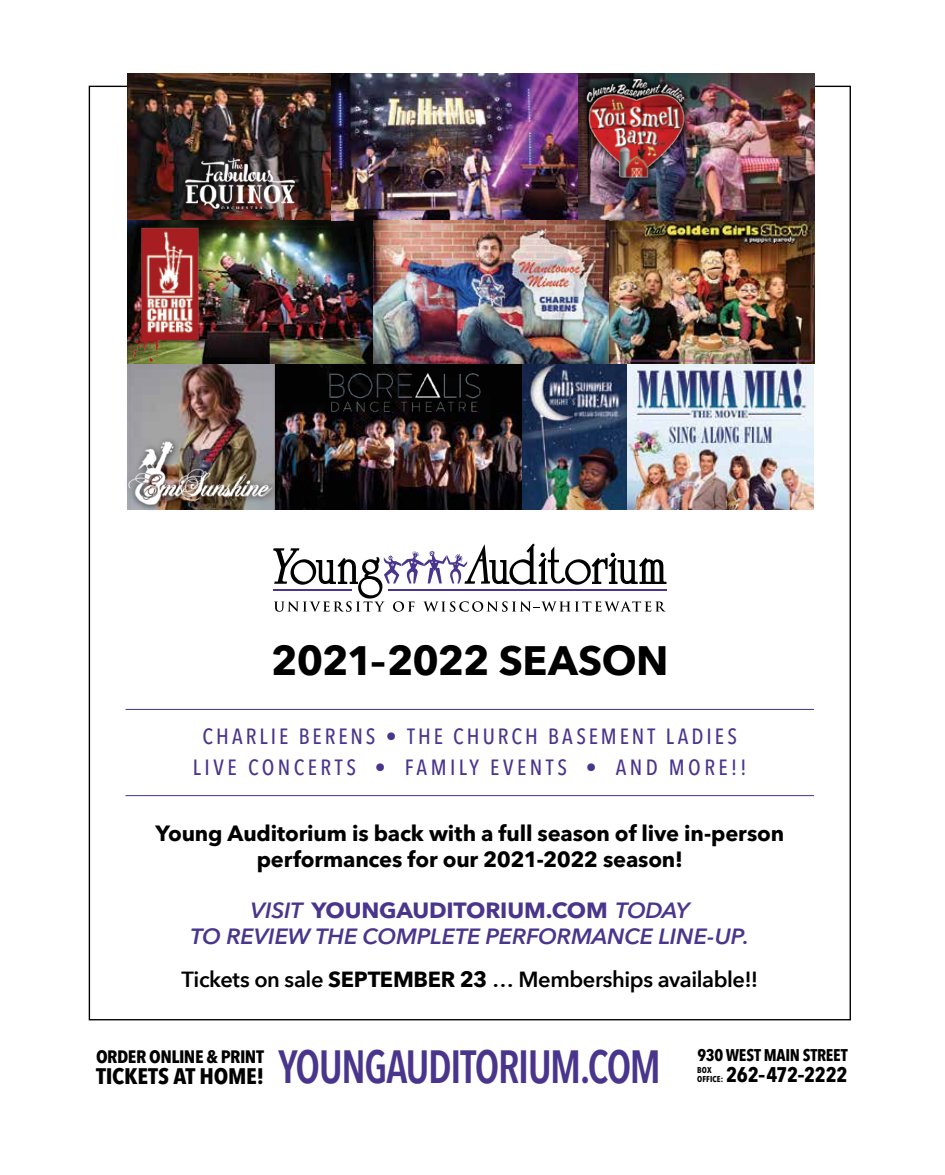
<style>
.page{position:relative;width:945px;height:1175px;background:#fff}
.page>*{position:absolute;margin:0;border:0;box-sizing:border-box;transform-origin:0 0}
.t1{font:600 condensed 46.2px "Avenir Next LT Pro";letter-spacing:-.03em;color:#4a358d;scale:.9 1}
.t2{font:700 40.95px "Avenir Next";letter-spacing:-.025em;color:#000}
.t3{font:700 condensed 22.35px "Avenir Next LT Pro";letter-spacing:-.01em;color:#000;scale:1.07 1}
.t4{font:700 21.9px/26px "Avenir Next LT Pro";letter-spacing:-.01em;color:#000;text-align:center}
.t5{font:500 condensed 21.9px/30px "Avenir Next LT Pro";letter-spacing:.145em;color:#4a358d;text-align:center}
.t6{font:italic 600 21.9px/26px "Avenir Next LT Pro";letter-spacing:-.005em;color:#4a358d;text-align:center;scale:1.04 1}
.t7{font:600 21.9px "Avenir Next";letter-spacing:-.02em;color:#000}
.t8{font:700 condensed 21px "Avenir Next LT Pro";letter-spacing:-.01em;color:#000}
.t9{font:700 condensed 17.85px "Avenir Next LT Pro";letter-spacing:-.025em;color:#000;scale:1.07 1}
.t10{font:700 condensed 16.8px "Avenir Next LT Pro";letter-spacing:-.02em;color:#000}
.t11{font:700 condensed 8.4px "Avenir Next LT Pro";letter-spacing:.015em;color:#000}
.s1{font-weight:700;font-style:normal}
.s2{font-weight:700}
</style>
<div class="page">
<hr style="left:126px;top:709px;width:688px;height:1px;background:#4a358d">
<hr style="left:126px;top:795px;width:688px;height:1px;background:#4a358d">
<img style="left:127px;top:364px;width:392px;height:145px">
<img style="left:519px;top:364px;width:295px;height:145px">
<img style="left:127px;top:73px;width:204px;height:147px">
<img style="left:127px;top:220px;width:687px;height:144px">
<img style="left:127px;top:227px;width:73px;height:135px">
<img style="left:331px;top:73px;width:483px;height:147px">
<img style="left:580px;top:73px;width:112px;height:112px">
<img style="left:587px;top:79px;width:99px;height:99px">
<img style="left:185px;top:157px;width:109px;height:51px">
<img style="left:323px;top:368px;width:162px;height:47px">
<div style="left:123px;top:436px;width:157px;height:76px;background:#000;opacity:.75"></div>
<img style="left:124px;top:439px;width:152px;height:68px">
<svg style="left:273px;top:543px;width:393px;height:68px"></svg>
<p class="t2" style="left:271px;top:625px;width:399px">2021–2022 SEASON</p>
<p class="t5" style="left:193px;top:721px;width:555px">CHARLIE BERENS • THE CHURCH BASEMENT LADIES<br>LIVE CONCERTS • FAMILY EVENTS • AND MORE!!</p>
<p class="t4" style="left:155px;top:820px;width:630px">Young Auditorium is back with a full season of live in-person performances for our 2021-2022 season!</p>
<p class="t6" style="left:191px;top:896px;width:538px">VISIT <span class="s1">YOUNGAUDITORIUM.COM</span> TODAY<br>TO REVIEW THE COMPLETE PERFORMANCE LINE-UP.</p>
<p class="t7" style="left:181px;top:960px;width:578px">Tickets on sale <span class="s2">SEPTEMBER 23</span> … Memberships available!!</p>
<p class="t9" style="left:96px;top:1046px;width:158px">ORDER ONLINE &amp; PRINT</p>
<p class="t10" style="left:697px;top:1045px;width:152px">930 WEST MAIN STREET</p>
<p class="t3" style="left:96px;top:1062px;width:159px">TICKETS AT HOME!</p>
<p class="t1" style="left:278px;top:1039px;width:426px">YOUNGAUDITORIUM.COM</p>
<p class="t11" style="left:697px;top:1064px;width:16px">BOX</p>
<p class="t8" style="left:726px;top:1062px;width:123px">262-472-2222</p>
<p class="t11" style="left:697px;top:1074px;width:28px">OFFICE:</p>
</div>
